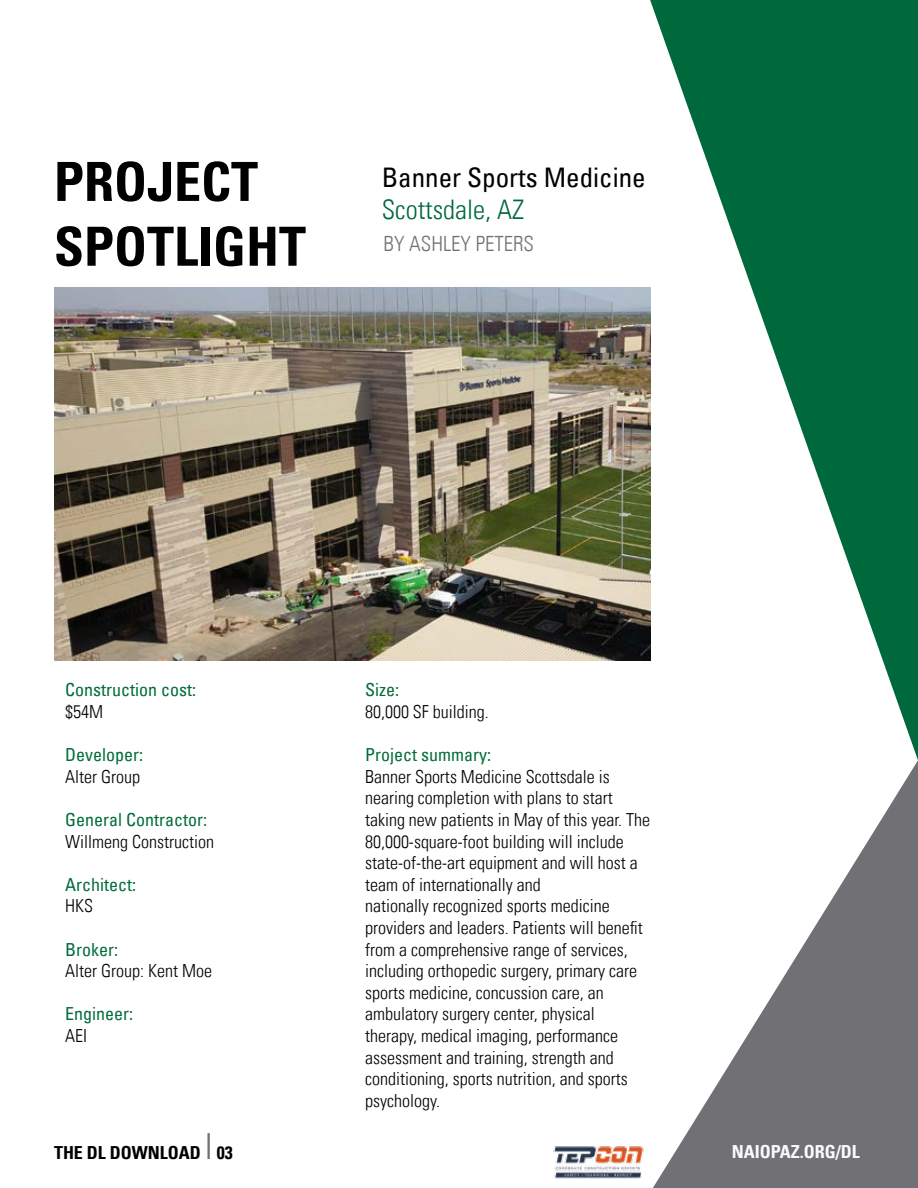
<style>
.page{position:relative;width:918px;height:1188px;background:#fff}
.page>*{position:absolute;margin:0;border:0;box-sizing:border-box;transform-origin:0 0}
.t1{font:700 condensed 54px/64.8px "Univers";color:#000}
.t2{font:condensed 27px "Univers";color:#000}
.t3{font:300 condensed 27px "Univers";color:#00693c}
.t4{font:300 condensed 21px "Univers";color:#717074}
.t5{font:300 condensed 18px/21.6px "Univers";color:#000}
.t6{font:condensed 18px "Univers";color:#036c3b}
.t7{font:condensed 18px "Univers";color:#006b3c}
.t8{font:700 condensed 18px "Univers";color:#000}
.t9{font:700 condensed 18px "Univers";color:#fbfbfb}
.t10{font:condensed 18px "Univers";color:#016c3c}
.s1{font-weight:300;font-size:36px;color:#717074}
</style>
<div class="page">
<svg style="left:650px;top:0;width:268px;height:760px"></svg>
<svg style="left:653px;top:760px;width:265px;height:428px"></svg>
<img style="left:553px;top:1146px;width:91px;height:33px">
<img style="left:54px;top:287px;width:596px;height:374px">
<h1 class="t1" style="left:54px;top:149px;width:254px">PROJECT<br>SPOTLIGHT</h1>
<h2 class="t2" style="left:382px;top:160px;width:265px">Banner Sports Medicine</h2>
<h2 class="t3" style="left:382px;top:194px;width:144px">Scottsdale, AZ</h2>
<p class="t4" style="left:384px;top:231px;width:152px">BY ASHLEY PETERS</p>
<p class="t7" style="left:65px;top:679px;width:132px">Construction cost:</p>
<p class="t5" style="left:65px;top:701px;width:39px">$54M</p>
<p class="t10" style="left:65px;top:743px;width:79px">Developer:</p>
<p class="t5" style="left:65px;top:766px;width:76px">Alter Group</p>
<p class="t6" style="left:65px;top:808px;width:143px">General Contractor:</p>
<p class="t5" style="left:65px;top:830px;width:150px">Willmeng Construction</p>
<p class="t6" style="left:65px;top:873px;width:72px">Architect:</p>
<p class="t5" style="left:65px;top:895px;width:30px">HKS</p>
<p class="t6" style="left:65px;top:938px;width:54px">Broker:</p>
<p class="t5" style="left:65px;top:960px;width:148px">Alter Group: Kent Moe</p>
<p class="t6" style="left:65px;top:1003px;width:69px">Engineer:</p>
<p class="t5" style="left:65px;top:1025px;width:23px">AEI</p>
<p class="t6" style="left:365px;top:679px;width:36px">Size:</p>
<p class="t5" style="left:365px;top:701px;width:125px">80,000 SF building.</p>
<p class="t6" style="left:365px;top:743px;width:127px">Project summary:</p>
<p class="t5" style="left:365px;top:766px;width:287px">Banner Sports Medicine Scottsdale is nearing completion with plans to start taking new patients in May of this year. The 80,000-square-foot building will include state-of-the-art equipment and will host a team of internationally and<br>nationally recognized sports medicine providers and leaders. Patients will benefit from a comprehensive range of services, including orthopedic surgery, primary care sports medicine, concussion care, an ambulatory surgery center, physical therapy, medical imaging, performance assessment and training, strength and conditioning, sports nutrition, and sports psychology.</p>
<p class="t8" style="left:54px;top:1141px;width:180px">THE DL DOWNLOAD <span class="s1">I</span> 03</p>
<p class="t9" style="left:732px;top:1140px;width:130px">NAIOPAZ.ORG/DL</p>
</div>
